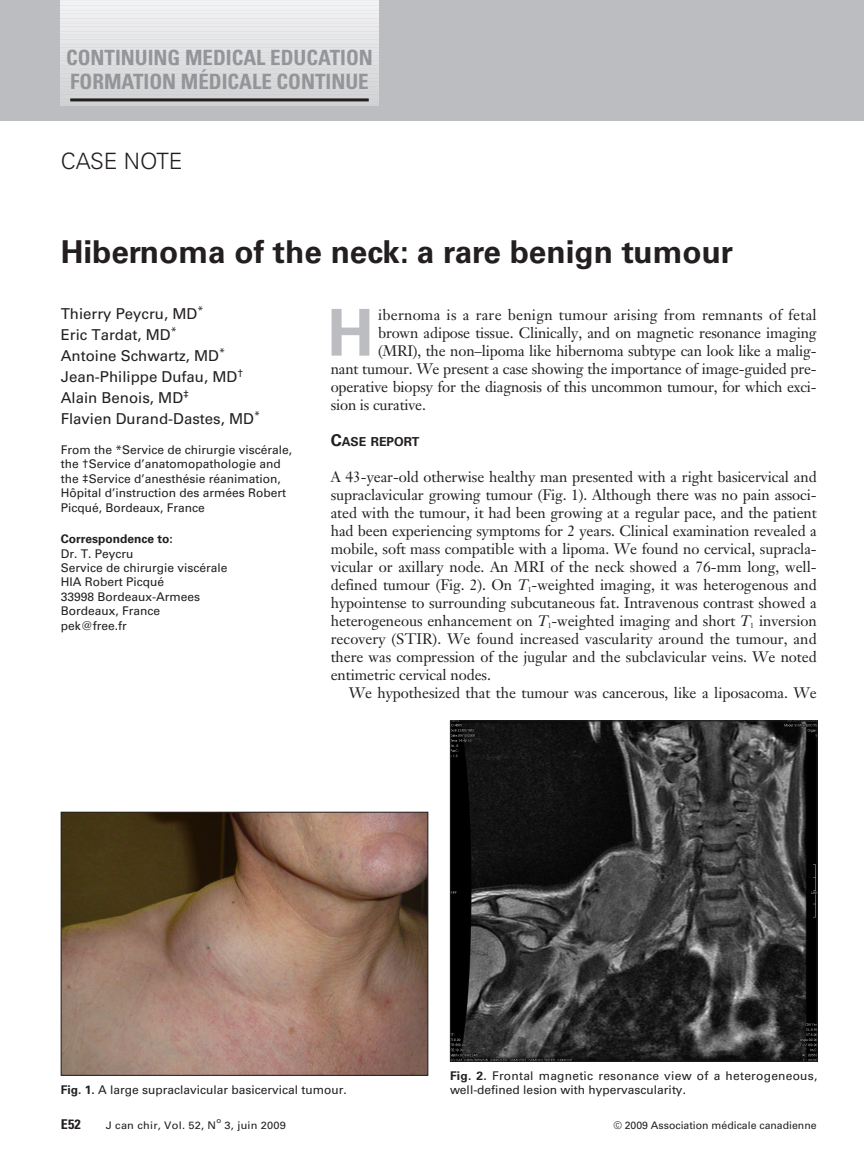
<style>
.page{position:relative;width:864px;height:1175px;background:#fff}
.page>*{position:absolute;margin:0;border:0;box-sizing:border-box;transform-origin:0 0}
.t1{font:700 64.65px "Univers";color:#bcbdc0}
.t2{font:700 31.5px "Univers";color:#231f20}
.t3{font:300 22.5px "Univers";color:#231f20}
.t4{font:700 condensed 21px/24px "Univers";color:#939598}
.t5{font:15px/18px "Janson Text";letter-spacing:-.01em;color:#231f20;text-align:justify}
.t6{font:15px/21px "Univers";color:#231f20}
.t7{font:15px "Janson Text";letter-spacing:.015em;color:#231f20}
.t8{font:700 condensed 13.5px "Univers";color:#231f20;scale:1.05 1}
.t9{font:700 12.3px "Univers";color:#231f20}
.t10{font:12px/14.4px "Univers";color:#231f20}
.t11{font:12px/14.2px "Univers";letter-spacing:.02em;color:#231f20}
.t12{font:700 12px "Univers";color:#231f20}
.t13{font:10.5px "Univers";color:#231f20}
.t14{font:10.5px "Univers";color:#231f20;scale:1.05 1}
.t15{font:7.5px "Univers";color:#231f20;scale:1.05 1}
.s1{font-size:16.5px}
.s2{font-style:italic}
.s3{font-weight:700}
</style>
<div class="page">
<div style="left:0;top:0;width:864px;height:120px;background:#bcbdc0"></div>
<div style="left:61px;top:101px;width:317px;height:5px;background:#d2d3d5"></div>
<svg style="left:61px;top:100px;width:317px;height:2px"></svg>
<hr style="left:61px;top:96px;width:317px;height:4px;background:#d4d5d7">
<hr style="left:61px;top:94px;width:317px;height:4px;background:#d4d5d7">
<hr style="left:61px;top:91px;width:317px;height:4px;background:#d5d6d8">
<hr style="left:61px;top:88px;width:317px;height:4px;background:#d6d7d9">
<hr style="left:61px;top:86px;width:317px;height:4px;background:#d7d8da">
<hr style="left:61px;top:83px;width:317px;height:4px;background:#d8d9db">
<hr style="left:61px;top:81px;width:317px;height:4px;background:#d8d9db">
<hr style="left:61px;top:78px;width:317px;height:4px;background:#d9dadc">
<hr style="left:61px;top:75px;width:317px;height:4px;background:#dadbdd">
<hr style="left:61px;top:73px;width:317px;height:4px;background:#dbdcde">
<hr style="left:61px;top:70px;width:317px;height:4px;background:#dcdddf">
<div style="left:61px;top:67px;width:317px;height:5px;background:#dcdddf"></div>
<hr style="left:61px;top:65px;width:317px;height:4px;background:#dddee0">
<hr style="left:61px;top:62px;width:317px;height:4px;background:#dedfe1">
<hr style="left:61px;top:60px;width:317px;height:4px;background:#dfe0e2">
<hr style="left:61px;top:57px;width:317px;height:4px;background:#e0e1e3">
<hr style="left:61px;top:54px;width:317px;height:4px;background:#e1e2e4">
<hr style="left:61px;top:52px;width:317px;height:4px;background:#e1e2e4">
<hr style="left:61px;top:49px;width:317px;height:4px;background:#e2e3e5">
<hr style="left:61px;top:47px;width:317px;height:4px;background:#e3e4e6">
<hr style="left:61px;top:44px;width:317px;height:4px;background:#e4e5e7">
<hr style="left:61px;top:41px;width:317px;height:4px;background:#e5e6e8">
<hr style="left:61px;top:39px;width:317px;height:4px;background:#e6e7e9">
<hr style="left:61px;top:36px;width:317px;height:4px;background:#e7e8e9">
<div style="left:61px;top:33px;width:317px;height:5px;background:#e8e9ea"></div>
<hr style="left:61px;top:31px;width:317px;height:4px;background:#e9eaeb">
<hr style="left:61px;top:28px;width:317px;height:4px;background:#eaebec">
<hr style="left:61px;top:26px;width:317px;height:4px;background:#ebebed">
<hr style="left:61px;top:23px;width:317px;height:4px;background:#ececee">
<div style="left:61px;top:20px;width:317px;height:5px;background:#ededee"></div>
<hr style="left:61px;top:18px;width:317px;height:4px;background:#eeeeef">
<hr style="left:61px;top:15px;width:317px;height:4px;background:#efeff0">
<hr style="left:61px;top:13px;width:317px;height:4px;background:#f0f0f1">
<hr style="left:61px;top:10px;width:317px;height:4px;background:#f0f1f2">
<hr style="left:61px;top:7px;width:317px;height:4px;background:#f1f2f3">
<hr style="left:61px;top:5px;width:317px;height:4px;background:#f2f3f4">
<hr style="left:61px;top:2px;width:317px;height:4px;background:#ecedee">
<hr style="left:61px;top:0;width:317px;height:4px;background:#f4f5f5">
<hr style="left:70px;top:98px;width:299px;height:3px;background:#231f20">
<img style="left:63px;top:813px;width:363px;height:260px">
<div style="left:61px;top:811px;width:367px;height:264px;border:1px solid #231f20"></div>
<img style="left:452px;top:722px;width:364px;height:337px">
<div style="left:450px;top:720px;width:368px;height:341px;border:1px solid #231f20"></div>
<h3 class="t4" style="left:66px;top:48px;width:308px">CONTINUING MEDICAL EDUCATION<br>FORMATION MÉDICALE CONTINUE</h3>
<h3 class="t3" style="left:61px;top:152px;width:123px">CASE NOTE</h3>
<h2 class="t2" style="left:61px;top:240px;width:674px">Hibernoma of the neck: a rare benign tumour</h2>
<p class="t6" style="left:61px;top:305px;width:201px">Thierry Peycru, MD<sup>*<br></sup>Eric Tardat, MD<sup>*<br></sup>Antoine Schwartz, MD<sup>*<br></sup>Jean-Philippe Dufau, MD<sup>†<br></sup>Alain Benois, MD<sup>‡<br></sup>Flavien Durand-Dastes, MD<sup>*</sup></p>
<p class="t10" style="left:61px;top:443px;width:233px">From the *Service de chirurgie viscérale, the †Service d’anatomopathologie and the ‡Service d’anesthésie réanimation, Hôpital d’instruction des armées Robert Picqué, Bordeaux, France</p>
<h1 class="t1" style="left:327px;top:309px;width:48px">H</h1>
<p class="t7" style="left:378px;top:308px;width:440px">ibernoma is a rare benign tumour arising from remnants of fetal</p>
<p class="t5" style="left:378px;top:325px;width:440px">brown adipose tissue. Clinically, and on magnetic resonance imaging</p>
<p class="t5" style="left:378px;top:343px;width:440px">(MRI), the non–lipoma like hibernoma subtype can look like a malig-</p>
<p class="t5" style="left:331px;top:361px;width:488px">nant tumour. We present a case showing the importance of image-guided pre-</p>
<p class="t5" style="left:331px;top:379px;width:488px">operative biopsy for the diagnosis of this uncommon tumour, for which exci-</p>
<p class="t5" style="left:331px;top:397px;width:97px">sion is curative.</p>
<p class="t9" style="left:331px;top:437px;width:90px"><span class="s1">C</span>ASE REPORT</p>
<p class="t5" style="left:331px;top:469px;width:488px">A 43-year-old otherwise healthy man presented with a right basicervical and supraclavicular growing tumour (Fig. 1). Although there was no pain associ&shy;ated with the tumour, it had been growing at a regular pace, and the patient had been experiencing symptoms for 2 years. Clinical examination revealed a mobile, soft mass compatible with a lipoma. We found no cervical, supracla&shy;vicular or axillary node. An MRI of the neck showed a 76-mm long, well&shy;defined tumour (Fig. 2). On <span class="s2">T</span><sub>1</sub>-weighted imaging, it was heterogenous and hypointense to surrounding subcutaneous fat. Intravenous contrast showed a heterogeneous enhancement on <span class="s2">T</span><sub>1</sub>-weighted imaging and short <span class="s2">T</span><sub>1</sub> inversion recovery (STIR). We found increased vascularity around the tumour, and there was compression of the jugular and the subclavicular veins. We noted entimetric cervical nodes.</p>
<p class="t5" style="left:349px;top:685px;width:470px">We hypothesized that the tumour was cancerous, like a liposacoma. We</p>
<p class="t12" style="left:61px;top:534px;width:113px">Correspondence to:</p>
<p class="t10" style="left:61px;top:547px;width:168px">Dr. T. Peycru<br>Service de chirurgie viscérale<br>HIA Robert Picqué<br>33998 Bordeaux-Armees<br>Bordeaux, France pek@free.fr</p>
<p class="t10" style="left:61px;top:1083px;width:288px"><span class="s3">Fig. 1.</span> A large supraclavicular basicervical tumour.</p>
<p class="t11" style="left:450px;top:1069px;width:369px"><span class="s3">Fig. 2.</span> Frontal magnetic resonance view of a heterogeneous, well-defined lesion with hypervascularity.</p>
<p class="t8" style="left:61px;top:1119px;width:21px">E52</p>
<p class="t14" style="left:106px;top:1121px;width:107px">J can chir, Vol. 52, N</p>
<p class="t15" style="left:216px;top:1118px;width:6px">o</p>
<p class="t14" style="left:225px;top:1121px;width:60px">3, juin 2009</p>
<p class="t13" style="left:613px;top:1121px;width:205px">© 2009 Association médicale canadienne</p>
</div>
